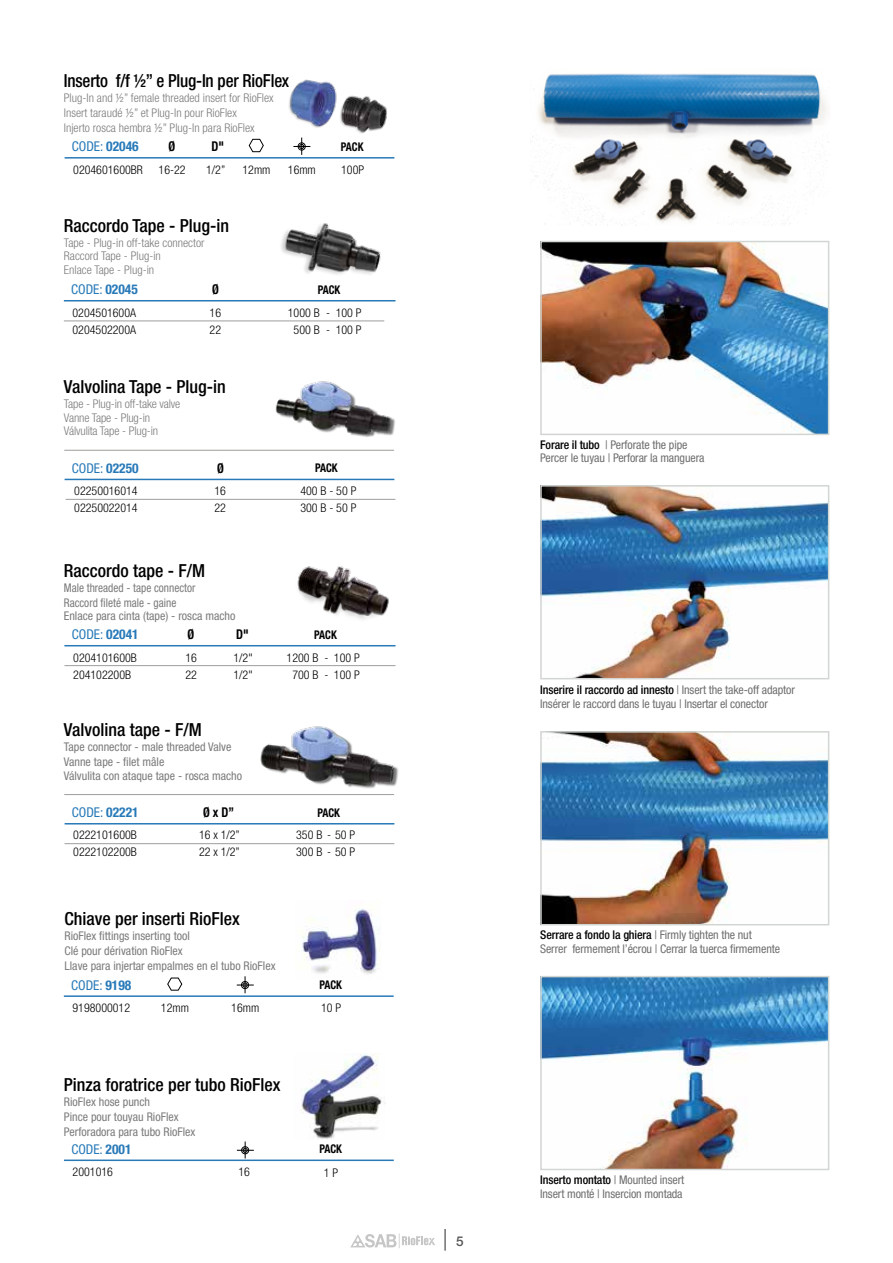
<style>
.page{position:relative;width:893px;height:1263px;background:#fff}
.page>*{position:absolute;margin:0;border:0;box-sizing:border-box;transform-origin:0 0}
.t1{font:500 condensed 18px "Helvetica Neue LT Std";color:#000}
.t2{font:500 condensed 18px "Helvetica Neue LT Std";color:#000;scale:.95 1}
.t3{font:condensed 13.5px "Helvetica Neue LT Std";color:#2779b8}
.t4{font:700 condensed 13.5px "Helvetica Neue LT Std";color:#000;scale:.9 1}
.t5{font:500 13.5px "Helvetica Neue LT Std";color:#575756}
.t6{font:condensed 12px/13.5px "Helvetica Neue LT Std";letter-spacing:-.01em;color:#706f6f}
.t7{font:condensed 12px/15px "Helvetica Neue LT Std";color:#7c7b7b}
.t8{font:300 condensed 12px/17px "Helvetica Neue LT Std";color:#000}
.t9{font:300 condensed 12px/13.5px "Helvetica Neue LT Std";color:#7c7b7b}
.t10{font:condensed 12px/15px "Helvetica Neue LT Std";color:#7c7b7b;scale:.94 1}
.t11{font:700 condensed 12px "Helvetica Neue LT Std";color:#000;scale:.9 1}
.s1{font-weight:700}
.s2{font-weight:500;color:#000}
</style>
<div class="page">
<hr style="left:444px;top:1229px;width:2px;height:22px;background:#404042">
<svg style="left:350px;top:1233px;width:85px;height:15px"></svg>
<hr style="left:65px;top:157px;width:329px;height:2px;background:#2779b8">
<svg style="left:249px;top:138px;width:15px;height:15px"></svg>
<svg style="left:293px;top:138px;width:17px;height:17px"></svg>
<img style="left:289px;top:79px;width:98px;height:55px">
<img style="left:530px;top:73px;width:297px;height:152px">
<img style="left:281px;top:223px;width:100px;height:52px">
<hr style="left:64px;top:321px;width:320px;height:1px;background:#9d9d9c">
<hr style="left:64px;top:300px;width:332px;height:1px;background:#2779b8">
<img style="left:275px;top:381px;width:120px;height:56px">
<hr style="left:65px;top:479px;width:329px;height:1px;background:#2779b8">
<hr style="left:66px;top:499px;width:329px;height:1px;background:#9d9d9c">
<hr style="left:64px;top:450px;width:330px;height:1px;background:#9d9d9c">
<img style="left:297px;top:566px;width:92px;height:54px">
<hr style="left:64px;top:645px;width:332px;height:1px;background:#2779b8">
<hr style="left:64px;top:665px;width:332px;height:1px;background:#9d9d9c">
<img style="left:260px;top:726px;width:138px;height:63px">
<hr style="left:65px;top:823px;width:329px;height:1px;background:#2779b8">
<hr style="left:65px;top:843px;width:329px;height:1px;background:#9d9d9c">
<hr style="left:64px;top:794px;width:330px;height:1px;background:#9d9d9c">
<img style="left:543px;top:244px;width:283px;height:188px">
<div style="left:540px;top:241px;width:289px;height:194px;border:2px solid #d2d6d3"></div>
<img style="left:543px;top:488px;width:283px;height:188px">
<div style="left:540px;top:485px;width:289px;height:194px;border:2px solid #d2d6d3"></div>
<img style="left:543px;top:734px;width:283px;height:188px">
<div style="left:540px;top:731px;width:289px;height:194px;border:2px solid #d2d6d3"></div>
<img style="left:543px;top:979px;width:283px;height:188px">
<div style="left:540px;top:976px;width:289px;height:194px;border:2px solid #d2d6d3"></div>
<img style="left:302px;top:909px;width:78px;height:65px">
<hr style="left:64px;top:995px;width:330px;height:2px;background:#2779b8">
<svg style="left:167px;top:977px;width:15px;height:13px"></svg>
<svg style="left:237px;top:976px;width:17px;height:17px"></svg>
<img style="left:301px;top:1053px;width:84px;height:86px">
<hr style="left:64px;top:1159px;width:330px;height:2px;background:#2779b8">
<svg style="left:237px;top:1141px;width:17px;height:17px"></svg>
<h1 class="t2" style="left:64px;top:69px;width:239px">Inserto f/f ½” e Plug-In per RioFlex</h1>
<p class="t9" style="left:64px;top:90px;width:211px;line-height:15px">Plug-In and ½” female threaded insert for RioFlex<br>Insert taraudé ½” et Plug-In pour RioFlex<br>Injerto rosca hembra ½” Plug-In para RioFlex</p>
<p class="t3" style="left:72px;top:138px;width:68px">CODE: <span class="s1">02046</span></p>
<p class="t4" style="left:168px;top:138px;width:9px">Ø</p>
<p class="t4" style="left:211px;top:138px;width:15px">D"</p>
<p class="t11" style="left:341px;top:139px;width:27px">PACK</p>
<p class="t8" style="left:73px;top:161px;width:71px">0204601600BR</p>
<p class="t8" style="left:159px;top:161px;width:29px">16-22</p>
<p class="t8" style="left:206px;top:161px;width:21px">1/2”</p>
<p class="t8" style="left:242px;top:161px;width:29px">12mm</p>
<p class="t8" style="left:288px;top:161px;width:29px">16mm</p>
<p class="t8" style="left:341px;top:161px;width:25px">100P</p>
<h1 class="t1" style="left:64px;top:215px;width:167px">Raccordo Tape - Plug-in</h1>
<p class="t9" style="left:64px;top:236px;width:142px">Tape - Plug-in off-take connector<br>Raccord Tape - Plug-in<br>Enlace Tape - Plug-in</p>
<p class="t3" style="left:71px;top:282px;width:68px">CODE: <span class="s1">02045</span></p>
<p class="t4" style="left:212px;top:281px;width:9px">Ø</p>
<p class="t11" style="left:318px;top:282px;width:27px">PACK</p>
<p class="t8" style="left:73px;top:304px;width:65px">0204501600A<br>0204502200A</p>
<p class="t8" style="left:210px;top:304px;width:13px">16<br>22</p>
<p class="t8" style="left:288px;top:304px;width:33px;text-align:center">1000 B<br>500 B</p>
<p class="t8" style="left:336px;top:304px;width:27px">100 P<br>100 P</p>
<p class="t8" style="left:326px;top:304px;width:5px">- -</p>
<h1 class="t1" style="left:64px;top:376px;width:163px">Valvolina Tape - Plug-in</h1>
<p class="t9" style="left:64px;top:397px;width:118px">Tape - Plug-in off-take valve<br>Vanne Tape - Plug-in<br>Válvulita Tape - Plug-in</p>
<p class="t3" style="left:72px;top:460px;width:68px">CODE: <span class="s1">02250</span></p>
<p class="t4" style="left:217px;top:460px;width:9px">Ø</p>
<p class="t11" style="left:315px;top:461px;width:27px">PACK</p>
<p class="t8" style="left:74px;top:482px;width:65px">02250016014<br>02250022014</p>
<p class="t8" style="left:215px;top:482px;width:13px">16<br>22</p>
<p class="t8" style="left:300px;top:482px;width:58px">400 B - 50 P<br>300 B - 50 P</p>
<h1 class="t1" style="left:64px;top:560px;width:143px">Raccordo tape - F/M</h1>
<p class="t10" style="left:64px;top:580px;width:142px">Male threaded - tape connector<br>Raccord fileté male - gaine</p>
<p class="t7" style="left:64px;top:608px;width:173px">Enlace para cinta (tape) - rosca macho</p>
<p class="t3" style="left:72px;top:626px;width:68px">CODE: <span class="s1">02041</span></p>
<p class="t4" style="left:188px;top:626px;width:9px">Ø</p>
<p class="t4" style="left:236px;top:626px;width:15px">D"</p>
<p class="t11" style="left:314px;top:627px;width:27px">PACK</p>
<p class="t8" style="left:73px;top:649px;width:65px">0204101600B<br>204102200B</p>
<p class="t8" style="left:186px;top:649px;width:13px">16<br>22</p>
<p class="t8" style="left:234px;top:649px;width:21px">1/2"<br>1/2"</p>
<p class="t8" style="left:287px;top:649px;width:33px;text-align:center">1200 B<br>700 B</p>
<p class="t8" style="left:325px;top:649px;width:37px">- 100 P</p>
<p class="t8" style="left:325px;top:666px;width:37px">- 100 P</p>
<h1 class="t1" style="left:64px;top:719px;width:139px">Valvolina tape - F/M</h1>
<p class="t7" style="left:64px;top:739px;width:169px">Tape connector - male threaded Valve<br>Vanne tape - filet mâle</p>
<p class="t7" style="left:64px;top:768px;width:180px">Válvulita con ataque tape - rosca macho</p>
<p class="t3" style="left:72px;top:805px;width:68px">CODE: <span class="s1">02221</span></p>
<p class="t4" style="left:203px;top:804px;width:36px">Ø x D”</p>
<p class="t11" style="left:317px;top:805px;width:27px">PACK</p>
<p class="t8" style="left:73px;top:826px;width:65px">0222101600B<br>0222102200B</p>
<p class="t8" style="left:199px;top:826px;width:42px">16 x 1/2”<br>22 x 1/2”</p>
<p class="t8" style="left:296px;top:826px;width:61px">350 B - 50 P<br>300 B - 50 P</p>
<h1 class="t1" style="left:64px;top:908px;width:177px">Chiave per inserti RioFlex</h1>
<p class="t7" style="left:64px;top:928px;width:213px">RioFlex fittings inserting tool<br>Clé pour dérivation RioFlex<br>Llave para injertar empalmes en el tubo RioFlex</p>
<p class="t3" style="left:71px;top:977px;width:62px">CODE: <span class="s1">9198</span></p>
<p class="t8" style="left:73px;top:999px;width:59px">9198000012</p>
<p class="t8" style="left:161px;top:999px;width:29px">12mm</p>
<p class="t8" style="left:231px;top:999px;width:29px">16mm</p>
<h1 class="t1" style="left:64px;top:1073px;width:218px">Pinza foratrice per tubo RioFlex</h1>
<p class="t7" style="left:64px;top:1094px;width:133px">RioFlex hose punch<br>Pince pour touyau RioFlex<br>Perforadora para tubo RioFlex</p>
<p class="t3" style="left:71px;top:1141px;width:62px">CODE: <span class="s1">2001</span></p>
<p class="t8" style="left:73px;top:1163px;width:42px">2001016</p>
<p class="t8" style="left:238px;top:1163px;width:13px">16</p>
<p class="t11" style="left:319px;top:977px;width:27px">PACK</p>
<p class="t8" style="left:321px;top:999px;width:22px">10 P</p>
<p class="t11" style="left:319px;top:1142px;width:27px">PACK</p>
<p class="t8" style="left:324px;top:1164px;width:16px">1 P</p>
<p class="t6" style="left:540px;top:437px;width:166px"><span class="s2">Forare il tubo</span> | Perforate the pipe<br>Percer le tuyau | Perforar la manguera</p>
<p class="t6" style="left:540px;top:683px;width:256px"><span class="s2">Inserire il raccordo ad innesto</span> | Insert the take-off adaptor<br>Insérer le raccord dans le tuyau | Insertar el conector</p>
<p class="t6" style="left:540px;top:928px;width:241px"><span class="s2">Serrare a fondo la ghiera</span> | Firmly tighten the nut<br>Serrer fermement l’écrou | Cerrar la tuerca firmemente</p>
<p class="t5" style="left:456px;top:1233px;width:9px">5</p>
<p class="t6" style="left:540px;top:1173px;width:145px"><span class="s2">Inserto montato</span> | Mounted insert<br>Insert monté | Insercion montada</p>
</div>
